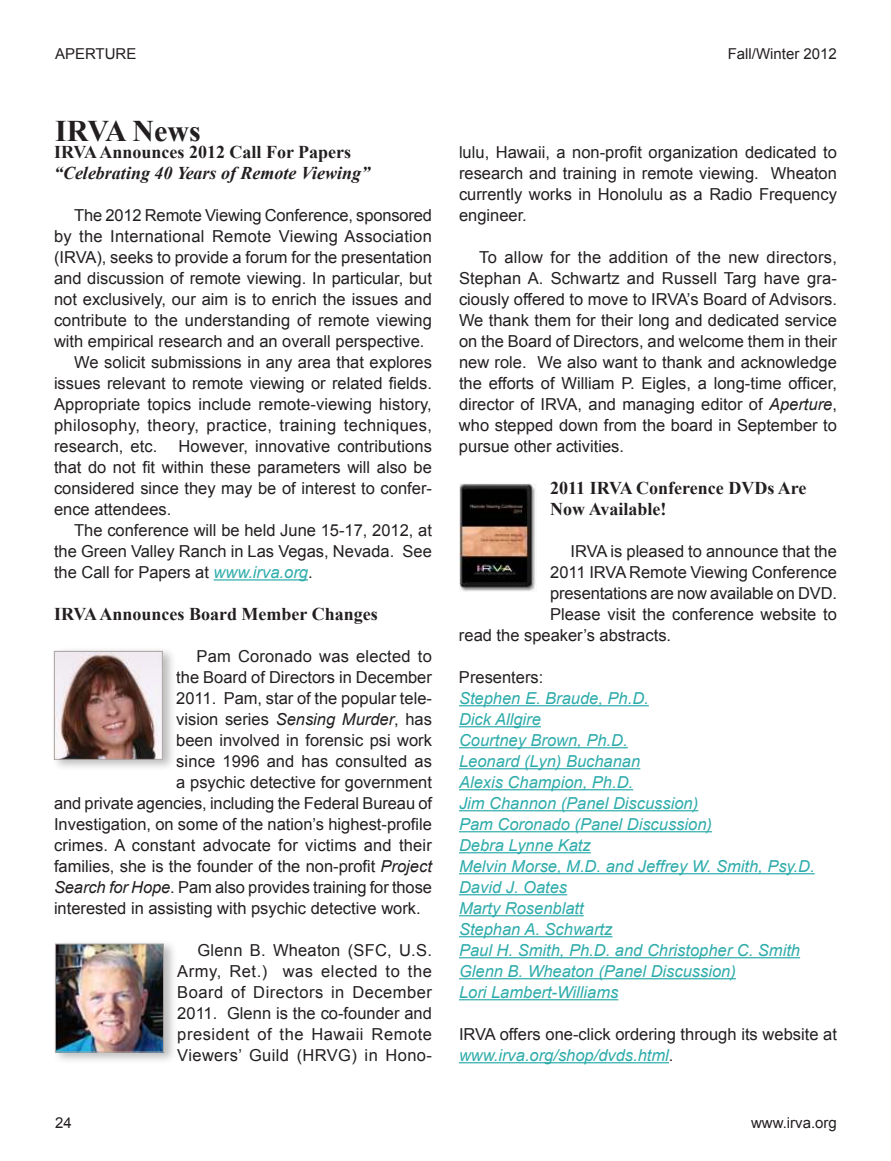
<style>
.page{position:relative;width:891px;height:1161px;background:#fff}
.page>*{position:absolute;margin:0;border:0;box-sizing:border-box;transform-origin:0 0}
.t1{font:700 30px "Times New Roman";color:#231f20}
.t2{font:700 18px/21px "Times New Roman";color:#231f20}
.t3{font:italic 700 18px "Times New Roman";color:#231f20}
.t4{font:16.5px/21px "Arial";color:#231f20;text-align:justify}
.t5{font:italic 16.5px/21px "Arial";color:#2eacab}
.t6{font:16.5px "Arial";letter-spacing:.025em;color:#231f20}
.t7{font:16.5px "Arial";letter-spacing:.02em;color:#231f20}
.t8{font:15px "Arial";color:#231f20}
.s1{font-style:italic;color:#2eacab}
.s2{font-style:italic}
</style>
<div class="page">
<hr style="left:214px;top:579px;width:94px;height:2px;background:#2eacab">
<hr style="left:459px;top:705px;width:190px;height:1px;background:#2eacab">
<hr style="left:459px;top:726px;width:82px;height:1px;background:#2eacab">
<hr style="left:459px;top:747px;width:169px;height:1px;background:#2eacab">
<hr style="left:459px;top:768px;width:181px;height:1px;background:#2eacab">
<hr style="left:459px;top:789px;width:174px;height:1px;background:#2eacab">
<hr style="left:459px;top:810px;width:239px;height:1px;background:#2eacab">
<hr style="left:459px;top:831px;width:253px;height:1px;background:#2eacab">
<hr style="left:459px;top:852px;width:132px;height:1px;background:#2eacab">
<hr style="left:459px;top:873px;width:356px;height:1px;background:#2eacab">
<hr style="left:459px;top:894px;width:108px;height:1px;background:#2eacab">
<hr style="left:459px;top:915px;width:125px;height:1px;background:#2eacab">
<hr style="left:459px;top:936px;width:153px;height:1px;background:#2eacab">
<hr style="left:459px;top:957px;width:341px;height:1px;background:#2eacab">
<hr style="left:459px;top:978px;width:277px;height:1px;background:#2eacab">
<hr style="left:459px;top:999px;width:159px;height:1px;background:#2eacab">
<hr style="left:459px;top:1062px;width:210px;height:1px;background:#2eacab">
<div style="left:51px;top:647px;width:126px;height:125px;background:#231f20;opacity:.3"></div>
<img style="left:56px;top:653px;width:105px;height:105px">
<div style="left:54px;top:651px;width:109px;height:109px;border:1px solid #a9a3a0"></div>
<div style="left:52px;top:939px;width:126px;height:126px;background:#231f20;opacity:.3"></div>
<img style="left:57px;top:946px;width:105px;height:104px">
<div style="left:55px;top:944px;width:109px;height:108px;border:1px solid #a9a3a0"></div>
<img style="left:459px;top:483px;width:77px;height:108px">
<p class="t8" style="left:55px;top:47px;width:83px">APERTURE</p>
<p class="t8" style="left:728px;top:47px;width:111px">Fall/Winter 2012</p>
<h1 class="t1" style="left:55px;top:121px;width:147px">IRVA News</h1>
<p class="t2" style="left:54px;top:144px;width:299px">IRVA Announces 2012 Call For Papers</p>
<p class="t3" style="left:54px;top:167px;width:318px">“Celebrating 40 Years of Remote Viewing”</p>
<p class="t4" style="left:74px;top:206px;width:359px">The 2012 Remote Viewing Conference, sponsored</p>
<p class="t7" style="left:54px;top:229px;width:379px">by the International Remote Viewing Association</p>
<p class="t4" style="left:54px;top:248px;width:379px">(IRVA), seeks to provide a forum for the presentation</p>
<p class="t4" style="left:54px;top:269px;width:379px">and discussion of remote viewing. In particular, but</p>
<p class="t4" style="left:54px;top:290px;width:379px">not exclusively, our aim is to enrich the issues and</p>
<p class="t4" style="left:54px;top:311px;width:380px">contribute to the understanding of remote viewing</p>
<p class="t4" style="left:54px;top:332px;width:372px">with empirical research and an overall perspective.</p>
<p class="t4" style="left:74px;top:353px;width:359px">We solicit submissions in any area that explores</p>
<p class="t4" style="left:54px;top:373px;width:379px">issues relevant to remote viewing or related fields.</p>
<p class="t4" style="left:54px;top:395px;width:379px">Appropriate topics include remote-viewing history,</p>
<p class="t6" style="left:54px;top:418px;width:380px">philosophy, theory, practice, training techniques,</p>
<p class="t4" style="left:54px;top:437px;width:105px">research, etc.</p>
<p class="t4" style="left:54px;top:437px;width:380px;text-indent:125px">However, innovative contributions that do not fit within these parameters will also be considered since they may be of interest to confer&shy;ence attendees.</p>
<p class="t4" style="left:54px;top:521px;width:380px;text-indent:20px">The conference will be held June 15-17, 2012, at the Green Valley Ranch in Las Vegas, Nevada. See the Call for Papers at <span class="s1">www.irva.org</span>.</p>
<p class="t2" style="left:54px;top:606px;width:325px">IRVA Announces Board Member Changes</p>
<p class="t4" style="left:196px;top:647px;width:237px">Pam Coronado was elected to</p>
<p class="t4" style="left:176px;top:668px;width:257px">the Board of Directors in December</p>
<p class="t4" style="left:176px;top:689px;width:257px">2011. Pam, star of the popular tele-</p>
<p class="t4" style="left:176px;top:710px;width:257px">vision series <span class="s2">Sensing Murder</span>, has</p>
<p class="t4" style="left:176px;top:731px;width:257px">been involved in forensic psi work</p>
<p class="t4" style="left:176px;top:752px;width:257px">since 1996 and has consulted as</p>
<p class="t4" style="left:176px;top:773px;width:257px">a psychic detective for government</p>
<p class="t4" style="left:54px;top:794px;width:380px">and private agencies, including the Federal Bureau of</p>
<p class="t4" style="left:54px;top:814px;width:379px">Investigation, on some of the nation’s highest-profile</p>
<p class="t4" style="left:54px;top:836px;width:379px">crimes. A constant advocate for victims and their</p>
<p class="t4" style="left:54px;top:856px;width:379px">families, she is the founder of the non-profit <span class="s2">Project</span></p>
<p class="t4" style="left:54px;top:878px;width:380px"><span class="s2">Search for Hope</span>. Pam also provides training for those</p>
<p class="t4" style="left:54px;top:899px;width:368px">interested in assisting with psychic detective work.</p>
<p class="t4" style="left:177px;top:941px;width:256px;text-indent:20px">Glenn B. Wheaton (SFC, U.S.<br>Army, Ret.) was elected to the Board of Directors in December 2011. Glenn is the co-founder and president of the Hawaii Remote Viewers’ Guild (HRVG) in Hono-</p>
<p class="t4" style="left:459px;top:142px;width:379px">lulu, Hawaii, a non-profit organization dedicated to research and training in remote viewing. Wheaton currently works in Honolulu as a Radio Frequency engineer.</p>
<p class="t4" style="left:459px;top:248px;width:380px;text-indent:20px">To allow for the addition of the new directors, Stephan A. Schwartz and Russell Targ have gra&shy;ciously offered to move to IRVA’s Board of Advisors.<br>We thank them for their long and dedicated service on the Board of Directors, and welcome them in their new role. We also want to thank and acknowledge the efforts of William P. Eigles, a long-time officer, director of IRVA, and managing editor of <span class="s2">Aperture</span>, who stepped down from the board in September to pursue other activities.</p>
<p class="t2" style="left:550px;top:479px;width:258px">2011 IRVA Conference DVDs Are<br>Now Available!</p>
<p class="t4" style="left:571px;top:542px;width:268px">IRVA is pleased to announce that the</p>
<p class="t4" style="left:550px;top:563px;width:288px">2011 IRVA Remote Viewing Conference</p>
<p class="t4" style="left:550px;top:584px;width:288px">presentations are now available on DVD.</p>
<p class="t4" style="left:550px;top:605px;width:288px">Please visit the conference website to</p>
<p class="t4" style="left:459px;top:626px;width:214px">read the speaker’s abstracts.</p>
<p class="t4" style="left:459px;top:668px;width:86px">Presenters:</p>
<p class="t5" style="left:459px;top:689px;width:357px">Stephen E. Braude, Ph.D.<br>Dick Allgire<br>Courtney Brown, Ph.D.<br>Leonard (Lyn) Buchanan<br>Alexis Champion, Ph.D.<br>Jim Channon (Panel Discussion)<br>Pam Coronado (Panel Discussion)<br>Debra Lynne Katz<br>Melvin Morse, M.D. and Jeffrey W. Smith, Psy.D.<br>David J. Oates<br>Marty Rosenblatt<br>Stephan A. Schwartz<br>Paul H. Smith, Ph.D. and Christopher C. Smith<br>Glenn B. Wheaton (Panel Discussion)<br>Lori Lambert-Williams</p>
<p class="t4" style="left:459px;top:1025px;width:380px">IRVA offers one-click ordering through its website at <span class="s1">www.irva.org/shop/dvds.html</span>.</p>
<p class="t8" style="left:55px;top:1117px;width:18px">24</p>
<p class="t8" style="left:751px;top:1117px;width:87px">www.irva.org</p>
</div>
